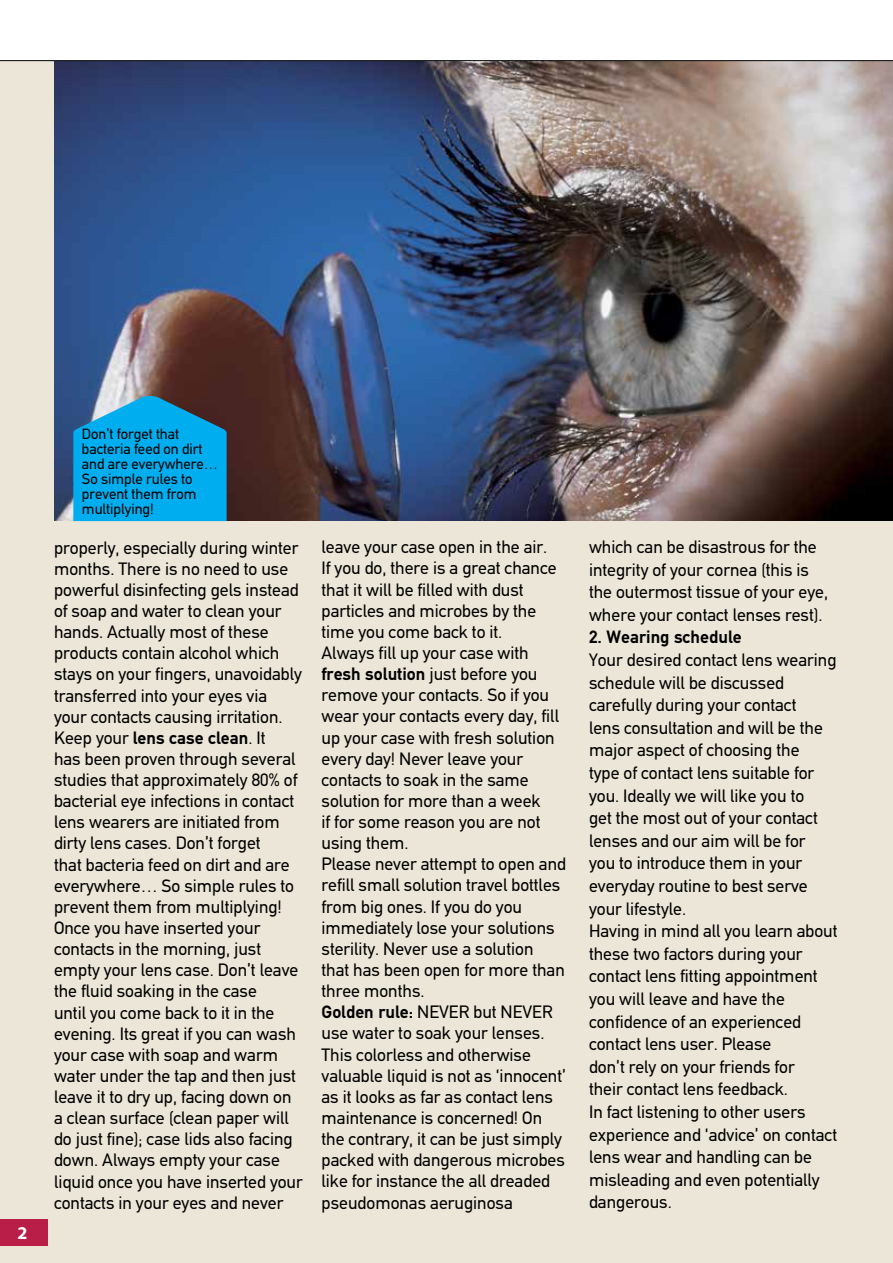
<style>
.page{position:relative;width:893px;height:1263px;background:#ebe6d7}
.page>*{position:absolute;margin:0;border:0;box-sizing:border-box;transform-origin:0 0}
.t1{font:18px/21.1px "PF Din Text";color:#000}
.t2{font:700 18px "PF Din Text";color:#000}
.t3{font:700 18px "Myriad Pro";color:#fff}
.t4{font:15px/15px "PF Din Text";color:#000}
.s1{font-weight:700}
</style>
<div class="page">
<img style="left:54px;top:61px;width:839px;height:460px">
<div style="left:0;top:0;width:893px;height:61px;background:#fff"></div>
<svg style="left:73px;top:396px;width:154px;height:125px;background:#0da3dd"></svg>
<div style="left:0;top:1219px;width:47px;height:26px;background:#b91e49"></div>
<p class="t3" style="left:18px;top:1221px;width:11px">2</p>
<p class="t4" style="left:82px;top:426px;width:137px">Don’t forget that bacteria feed on dirt and are everywhere…<br>So simple rules to prevent them from multiplying!</p>
<p class="t1" style="left:54px;top:537px;width:250px">properly, especially during winter months. There is no need to use powerful disinfecting gels instead of soap and water to clean your hands. Actually most of these products contain alcohol which stays on your fingers, unavoidably transferred into your eyes via your contacts causing irritation.<br>Keep your <span class="s1">lens case clean</span>. It<br>has been proven through several studies that approximately 80% of bacterial eye infections in contact lens wearers are initiated from dirty lens cases. Don’t forget<br>that bacteria feed on dirt and are everywhere… So simple rules to prevent them from multiplying!<br>Once you have inserted your contacts in the morning, just empty your lens case. Don’t leave the fluid soaking in the case<br>until you come back to it in the evening. Its great if you can wash your case with soap and warm water under the tap and then just leave it to dry up, facing down on a clean surface (clean paper will do just fine); case lids also facing down. Always empty your case liquid once you have inserted your contacts in your eyes and never</p>
<p class="t1" style="left:321px;top:537px;width:246px">leave your case open in the air.<br>If you do, there is a great chance that it will be filled with dust particles and microbes by the time you come back to it.<br>Always fill up your case with <span class="s1">fresh solution</span> just before you remove your contacts. So if you wear your contacts every day, fill up your case with fresh solution every day! Never leave your contacts to soak in the same solution for more than a week<br>if for some reason you are not using them.<br>Please never attempt to open and refill small solution travel bottles from big ones. If you do you immediately lose your solutions sterility. Never use a solution<br>that has been open for more than three months.<br><span class="s1">Golden rule:</span> NEVER but NEVER use water to soak your lenses.<br>This colorless and otherwise valuable liquid is not as ‘innocent’ as it looks as far as contact lens maintenance is concerned! On the contrary, it can be just simply packed with dangerous microbes like for instance the all dreaded pseudomonas aeruginosa</p>
<p class="t1" style="left:589px;top:536px;width:240px;line-height:22.6px">which can be disastrous for the integrity of your cornea (this is the outermost tissue of your eye, where your contact lenses rest).</p>
<p class="t2" style="left:589px;top:627px;width:154px">2. Wearing schedule</p>
<p class="t1" style="left:589px;top:649px;width:250px;line-height:22.6px">Your desired contact lens wearing schedule will be discussed carefully during your contact<br>lens consultation and will be the major aspect of choosing the<br>type of contact lens suitable for you. Ideally we will like you to<br>get the most out of your contact lenses and our aim will be for<br>you to introduce them in your everyday routine to best serve your lifestyle.<br>Having in mind all you learn about these two factors during your contact lens fitting appointment you will leave and have the confidence of an experienced contact lens user. Please<br>don’t rely on your friends for<br>their contact lens feedback.<br>In fact listening to other users experience and ‘advice’ on contact lens wear and handling can be misleading and even potentially dangerous.</p>
</div>
